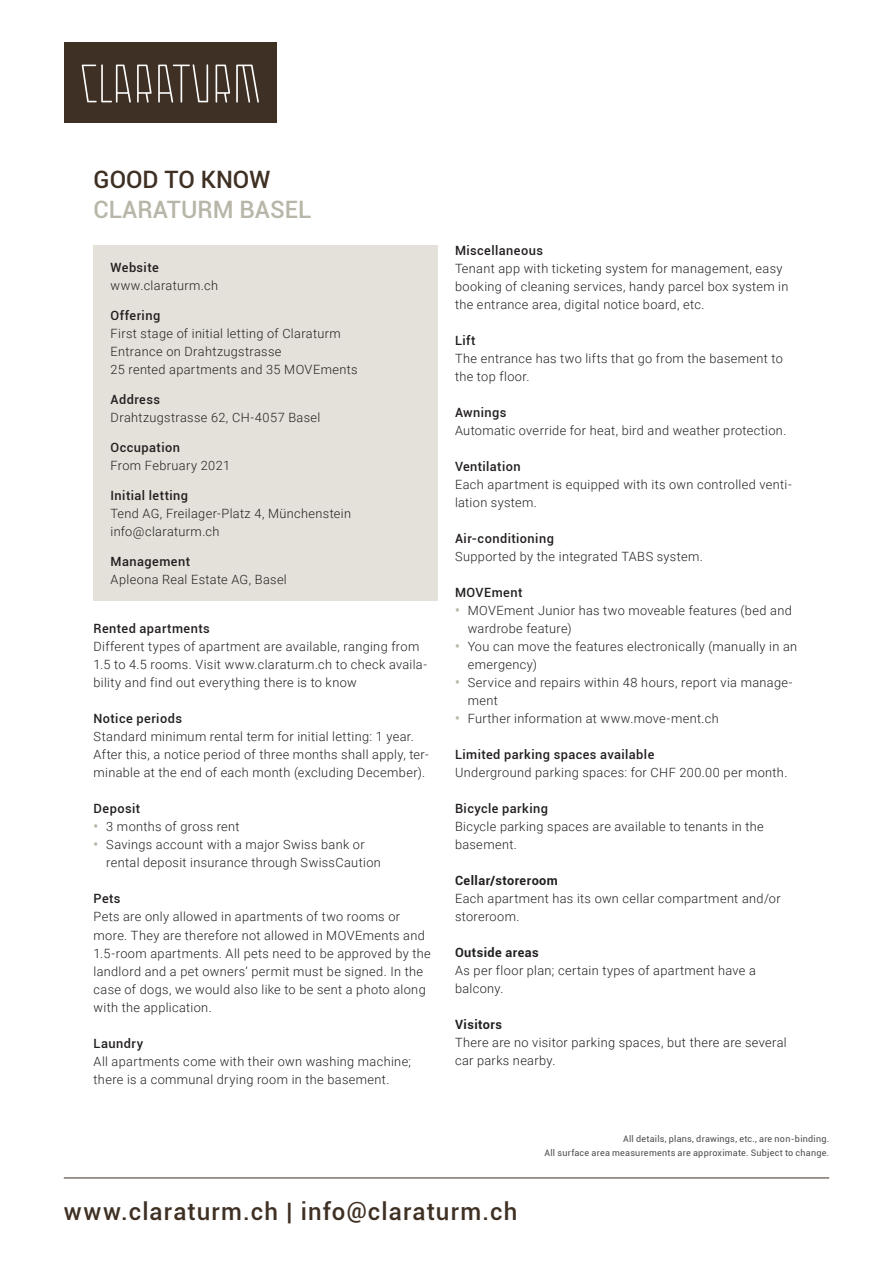
<style>
.page{position:relative;width:893px;height:1263px;background:#fff}
.page>*{position:absolute;margin:0;border:0;box-sizing:border-box;transform-origin:0 0}
.t1{font:500 24px "Roboto";letter-spacing:.045em;color:#3f3024}
.t2{font:500 24px "Roboto";color:#b8b6a8}
.t3{font:500 24px "Roboto";color:#3f3024}
.t4{font:300 12.75px/18px "Roboto";letter-spacing:.025em;color:#231f20}
.t5{font:500 12.75px "Roboto";letter-spacing:.035em;color:#231f20}
.t6{font:700 12.75px "Roboto";letter-spacing:.035em;color:#231f20}
.t7{font:9px/13.5px "Roboto";letter-spacing:.025em;color:#231f20;text-align:right}
.s1{font-weight:700;color:#b8b6a8}
.s2{font-size:22.5px}
</style>
<div class="page">
<div style="left:64px;top:43px;width:212px;height:80px;background:#3f3024"></div>
<svg style="left:82px;top:64px;width:177px;height:39px"></svg>
<hr style="left:64px;top:1177px;width:765px;height:1px;background:#3f3024">
<div style="left:94px;top:246px;width:344px;height:355px;background:#e3e1da"></div>
<h1 class="t3" style="left:94px;top:163px;width:178px">GOOD TO KNOW</h1>
<h1 class="t2" style="left:94px;top:193px;width:219px">CLARATURM BASEL</h1>
<p class="t5" style="left:111px;top:259px;width:50px">Website</p>
<p class="t4" style="left:111px;top:276px;width:109px">www.claraturm.ch</p>
<p class="t5" style="left:111px;top:307px;width:51px">Offering</p>
<p class="t4" style="left:111px;top:324px;width:249px">First stage of initial letting of Claraturm<br>Entrance on Drahtzugstrasse<br>25 rented apartments and 35 MOVEments</p>
<p class="t5" style="left:111px;top:391px;width:51px">Address</p>
<p class="t4" style="left:111px;top:408px;width:211px">Drahtzugstrasse 62, CH-4057 Basel</p>
<p class="t5" style="left:111px;top:439px;width:71px">Occupation</p>
<p class="t4" style="left:111px;top:456px;width:121px">From February 2021</p>
<p class="t5" style="left:111px;top:487px;width:79px">Initial letting</p>
<p class="t4" style="left:111px;top:504px;width:242px">Tend AG, Freilager-Platz 4, Münchenstein info@claraturm.ch</p>
<p class="t5" style="left:111px;top:553px;width:81px">Management</p>
<p class="t4" style="left:111px;top:570px;width:178px">Apleona Real Estate AG, Basel</p>
<p class="t5" style="left:94px;top:620px;width:118px">Rented apartments</p>
<p class="t4" style="left:94px;top:637px;width:335px">Different types of apartment are available, ranging from<br>1.5 to 4.5 rooms. Visit www.claraturm.ch to check availa&shy;bility and find out everything there is to know</p>
<p class="t5" style="left:94px;top:710px;width:90px">Notice periods</p>
<p class="t4" style="left:94px;top:727px;width:337px">Standard minimum rental term for initial letting: 1 year.<br>After this, a notice period of three months shall apply, ter&shy;minable at the end of each month (excluding December).</p>
<p class="t5" style="left:94px;top:800px;width:48px">Deposit</p>
<p class="t4" style="left:94px;top:817px;width:148px"><span class="s1">•</span> 3 months of gross rent</p>
<p class="t4" style="left:106px;top:835px;width:276px;text-indent:-13px"><span class="s1">•</span> Savings account with a major Swiss bank or rental deposit insurance through SwissCaution</p>
<p class="t5" style="left:94px;top:890px;width:28px">Pets</p>
<p class="t4" style="left:94px;top:907px;width:339px">Pets are only allowed in apartments of two rooms or more. They are therefore not allowed in MOVEments and 1.5-room apartments. All pets need to be approved by the landlord and a pet owners’ permit must be signed. In the case of dogs, we would also like to be sent a photo along with the application.</p>
<p class="t5" style="left:94px;top:1034px;width:51px">Laundry</p>
<p class="t4" style="left:94px;top:1051px;width:319px">All apartments come with their own washing machine; there is a communal drying room in the basement.</p>
<p class="t5" style="left:455px;top:242px;width:90px">Miscellaneous</p>
<p class="t4" style="left:455px;top:259px;width:335px">Tenant app with ticketing system for management, easy booking of cleaning services, handy parcel box system in the entrance area, digital notice board, etc.</p>
<p class="t5" style="left:455px;top:332px;width:22px">Lift</p>
<p class="t4" style="left:455px;top:349px;width:329px">The entrance has two lifts that go from the basement to the top floor.</p>
<p class="t5" style="left:455px;top:404px;width:53px">Awnings</p>
<p class="t4" style="left:455px;top:421px;width:333px">Automatic override for heat, bird and weather protection.</p>
<p class="t5" style="left:455px;top:458px;width:67px">Ventilation</p>
<p class="t4" style="left:455px;top:475px;width:338px">Each apartment is equipped with its own controlled venti&shy;lation system.</p>
<p class="t5" style="left:455px;top:530px;width:100px">Air-conditioning</p>
<p class="t4" style="left:455px;top:547px;width:249px">Supported by the integrated TABS system.</p>
<p class="t5" style="left:455px;top:584px;width:69px">MOVEment</p>
<p class="t4" style="left:468px;top:601px;width:326px;text-indent:-13px"><span class="s1">•</span> MOVEment Junior has two moveable features (bed and wardrobe feature)</p>
<p class="t4" style="left:468px;top:637px;width:331px;text-indent:-13px"><span class="s1">•</span> You can move the features electronically (manually in an emergency)</p>
<p class="t4" style="left:468px;top:673px;width:326px;text-indent:-13px"><span class="s1">•</span> Service and repairs within 48 hours, report via manage&shy;ment</p>
<p class="t4" style="left:455px;top:709px;width:265px"><span class="s1">•</span> Further information at www.move-ment.ch</p>
<p class="t5" style="left:455px;top:746px;width:201px">Limited parking spaces available</p>
<p class="t4" style="left:455px;top:763px;width:334px">Underground parking spaces: for CHF 200.00 per month.</p>
<p class="t5" style="left:455px;top:800px;width:95px">Bicycle parking</p>
<p class="t4" style="left:455px;top:817px;width:310px">Bicycle parking spaces are available to tenants in the basement.</p>
<p class="t6" style="left:455px;top:872px;width:104px">Cellar/storeroom</p>
<p class="t4" style="left:455px;top:889px;width:327px">Each apartment has its own cellar compartment and/or storeroom.</p>
<p class="t6" style="left:455px;top:944px;width:85px">Outside areas</p>
<p class="t4" style="left:455px;top:961px;width:302px">As per floor plan; certain types of apartment have a balcony.</p>
<p class="t6" style="left:455px;top:1016px;width:49px">Visitors</p>
<p class="t4" style="left:455px;top:1033px;width:333px">There are no visitor parking spaces, but there are several car parks nearby.</p>
<p class="t7" style="left:544px;top:1132px;width:286px">All details, plans, drawings, etc., are non-binding.<br>All surface area measurements are approximate. Subject to change.</p>
<h1 class="t1" style="left:64px;top:1194px;width:455px">www.claraturm.ch | info<span class="s2">@</span>claraturm.ch</h1>
</div>
